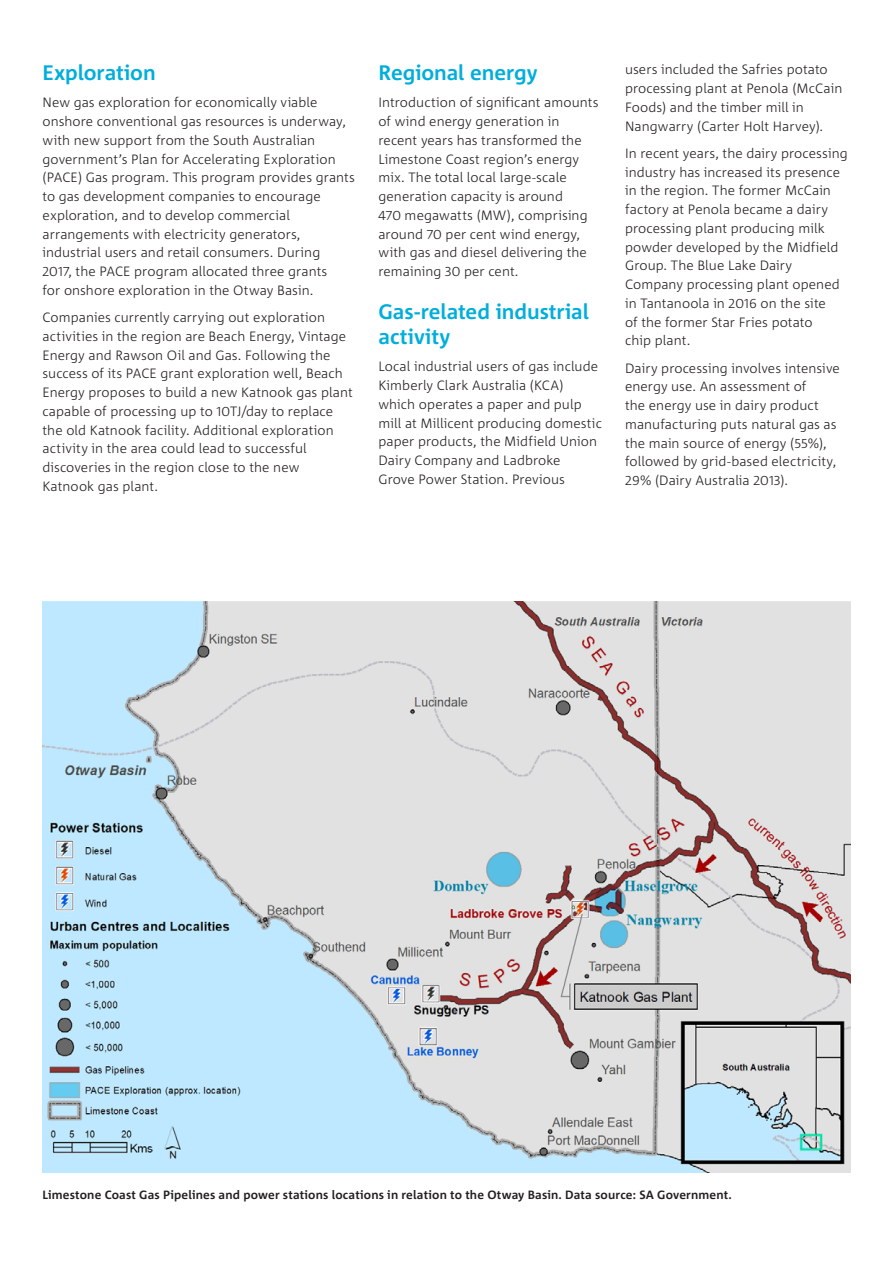
<style>
.page{position:relative;width:893px;height:1263px;background:#fff}
.page>*{position:absolute;margin:0;border:0;box-sizing:border-box;transform-origin:0 0}
.Heading{font:700 21px/25.5px "Corpid C1";letter-spacing:-.005em;color:#00aedc}
.Body_text{font:300 13.5px/18.8px "Corpid C1";letter-spacing:.005em;color:#231f20}
.t1{font:700 12px "Corpid C1";letter-spacing:.015em;color:#231f20}
</style>
<div class="page">
<img style="left:43px;top:602px;width:807px;height:571px">
<p class="Heading" style="left:43px;top:59px;width:115px">Exploration</p>
<p class="Body_text" style="left:43px;top:93px;width:314px">New gas exploration for economically viable onshore conventional gas resources is underway, with new support from the South Australian government’s Plan for Accelerating Exploration (PACE) Gas program. This program provides grants to gas development companies to encourage exploration, and to develop commercial arrangements with electricity generators, industrial users and retail consumers. During<br>2017, the PACE program allocated three grants<br>for onshore exploration in the Otway Basin.</p>
<p class="Body_text" style="left:43px;top:308px;width:312px">Companies currently carrying out exploration activities in the region are Beach Energy, Vintage Energy and Rawson Oil and Gas. Following the success of its PACE grant exploration well, Beach Energy proposes to build a new Katnook gas plant capable of processing up to 10TJ/day to replace the old Katnook facility. Additional exploration activity in the area could lead to successful discoveries in the region close to the new Katnook gas plant.</p>
<p class="Heading" style="left:378px;top:59px;width:161px">Regional energy</p>
<p class="Body_text" style="left:378px;top:93px;width:221px">Introduction of significant amounts of wind energy generation in recent years has transformed the<br>Limestone Coast region’s energy mix. The total local large-scale generation capacity is around<br>470 megawatts (MW), comprising around 70 per cent wind energy, with gas and diesel delivering the remaining 30 per cent.</p>
<p class="Heading" style="left:378px;top:298px;width:212px">Gas-related industrial activity</p>
<p class="Body_text" style="left:378px;top:357px;width:225px">Local industrial users of gas include Kimberly Clark Australia (KCA) which operates a paper and pulp mill at Millicent producing domestic paper products, the Midfield Union Dairy Company and Ladbroke<br>Grove Power Station. Previous</p>
<p class="Body_text" style="left:625px;top:60px;width:219px">users included the Safries potato processing plant at Penola (McCain<br>Foods) and the timber mill in<br>Nangwarry (Carter Holt Harvey).</p>
<p class="Body_text" style="left:625px;top:143px;width:224px">In recent years, the dairy processing industry has increased its presence in the region. The former McCain factory at Penola became a dairy processing plant producing milk powder developed by the Midfield<br>Group. The Blue Lake Dairy<br>Company processing plant opened in Tantanoola in 2016 on the site<br>of the former Star Fries potato<br>chip plant.</p>
<p class="Body_text" style="left:625px;top:358px;width:216px">Dairy processing involves intensive energy use. An assessment of<br>the energy use in dairy product manufacturing puts natural gas as the main source of energy (55%), followed by grid-based electricity,<br>29% (Dairy Australia 2013).</p>
<p class="t1" style="left:43px;top:1187px;width:691px">Limestone Coast Gas Pipelines and power stations locations in relation to the Otway Basin. Data source: SA Government.</p>
</div>
